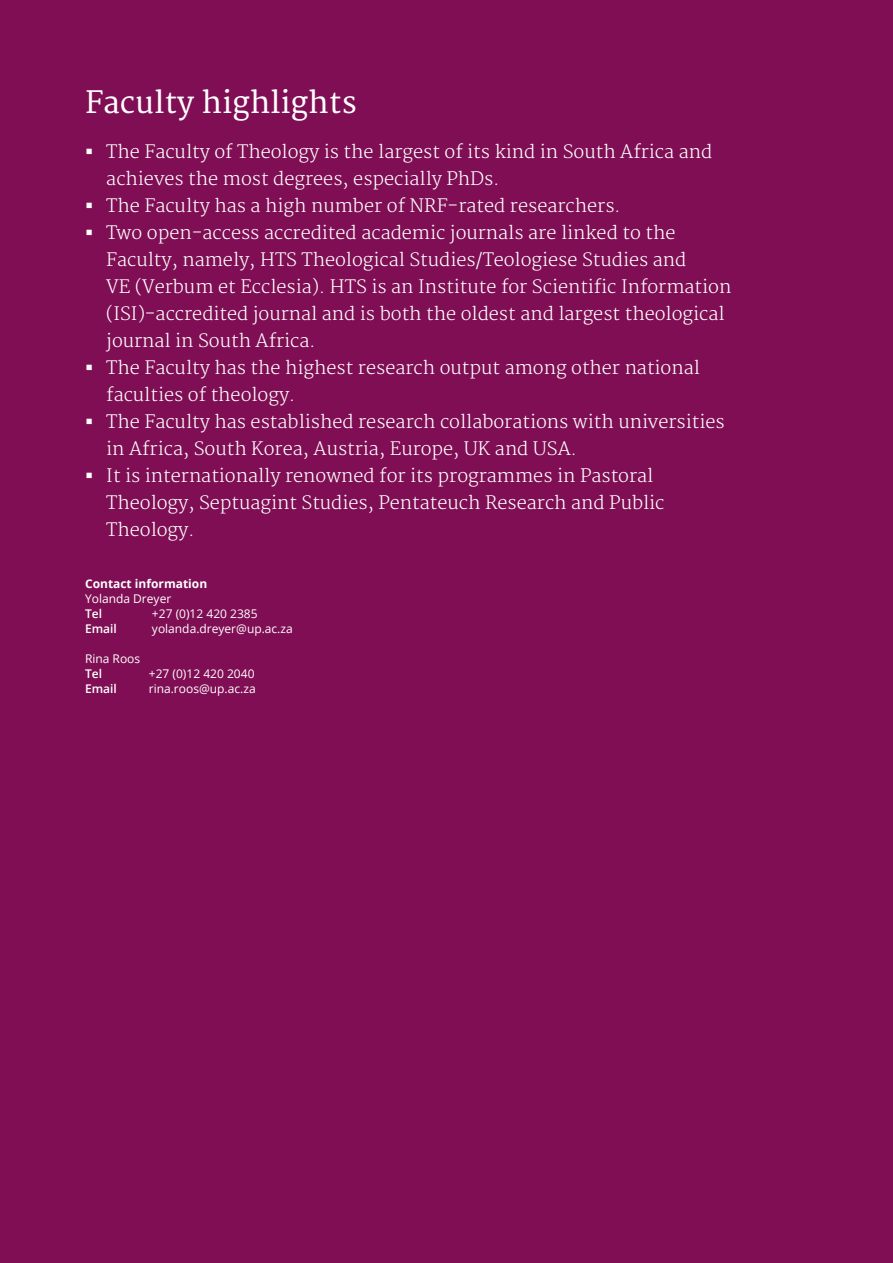
<style>
.page{position:relative;width:893px;height:1263px;background:#800e54}
.page>*{position:absolute;margin:0;border:0;box-sizing:border-box;transform-origin:0 0}
.t1{font:30px "Merriweather";color:#fff}
.t2{font:300 18px/27px "Merriweather";color:#fff}
.t3{font:12px "Open Sans";color:#fff}
.t4{font:700 12px "Open Sans";color:#fff}
.t5{font:600 12px "Open Sans";color:#fff}
</style>
<div class="page">
<p class="t1" style="left:85px;top:85px;width:273px">Faculty highlights</p>
<p class="t2" style="left:106px;top:139px;width:607px">The Faculty of Theology is the largest of its kind in South Africa and achieves the most degrees, especially PhDs.</p>
<p class="t2" style="left:106px;top:193px;width:516px">The Faculty has a high number of NRF-rated researchers.</p>
<p class="t2" style="left:106px;top:220px;width:626px">Two open-access accredited academic journals are linked to the Faculty, namely, HTS Theological Studies/Teologiese Studies and<br>VE (Verbum et Ecclesia). HTS is an Institute for Scientific Information (ISI)-accredited journal and is both the oldest and largest theological journal in South Africa.</p>
<p class="t2" style="left:106px;top:355px;width:595px">The Faculty has the highest research output among other national faculties of theology.</p>
<p class="t2" style="left:106px;top:409px;width:620px">The Faculty has established research collaborations with universities in Africa, South Korea, Austria, Europe, UK and USA.</p>
<p class="t2" style="left:106px;top:463px;width:560px">It is internationally renowned for its programmes in Pastoral<br>Theology, Septuagint Studies, Pentateuch Research and Public<br>Theology.</p>
<p class="t4" style="left:85px;top:575px;width:124px">Contact information</p>
<p class="t3" style="left:85px;top:591px;width:88px">Yolanda Dreyer</p>
<p class="t5" style="left:85px;top:606px;width:19px">Tel</p>
<p class="t3" style="left:152px;top:606px;width:107px">+27 (0)12 420 2385</p>
<p class="t5" style="left:85px;top:621px;width:33px">Email</p>
<p class="t3" style="left:152px;top:621px;width:142px">yolanda.dreyer@up.ac.za</p>
<p class="t3" style="left:85px;top:651px;width:57px">Rina Roos</p>
<p class="t5" style="left:85px;top:666px;width:19px">Tel</p>
<p class="t3" style="left:149px;top:666px;width:107px">+27 (0)12 420 2040</p>
<p class="t5" style="left:85px;top:681px;width:33px">Email</p>
<p class="t3" style="left:149px;top:681px;width:108px">rina.roos@up.ac.za</p>
</div>
